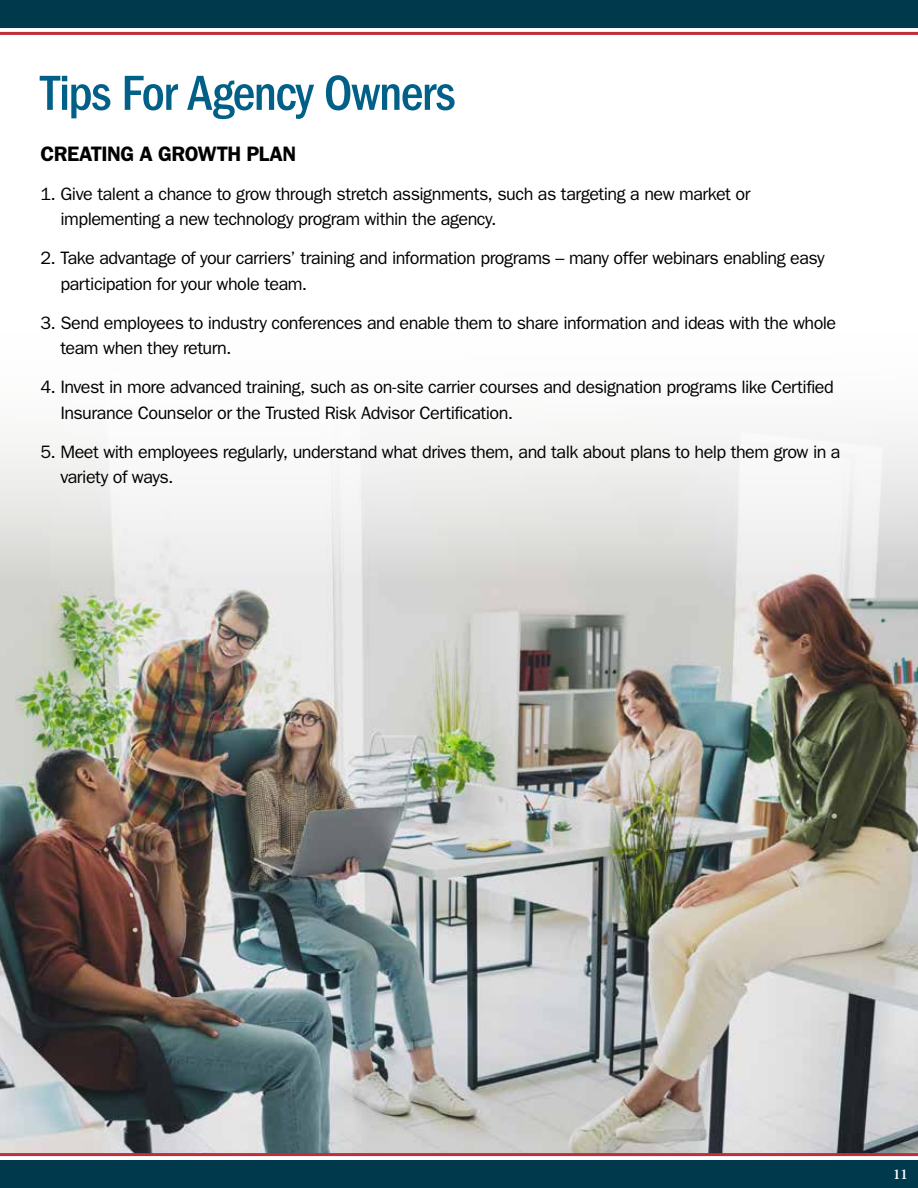
<style>
.page{position:relative;width:918px;height:1188px;background:#fff}
.page>*{position:absolute;margin:0;border:0;box-sizing:border-box;transform-origin:0 0}
.t1{font:500 condensed 51px "ITC Franklin Gothic Std";letter-spacing:-.03em;color:#016087}
.t2{font:600 21px "ITC Franklin Gothic Std";letter-spacing:-.025em;color:#000}
.t3{font:18px/25.5px "ITC Franklin Gothic Std";letter-spacing:-.03em;color:#000}
.t4{font:600 15px "Minion Pro";color:#fff}
</style>
<div class="page">
<img style="left:0;top:433px;width:918px;height:720px">
<div style="left:0;top:1161px;width:918px;height:27px;background:#00384c"></div>
<hr style="left:0;top:1153px;width:918px;height:3px;background:#bf2f38">
<div style="left:0;top:0;width:918px;height:27px;background:#00384c"></div>
<hr style="left:0;top:32px;width:918px;height:3px;background:#bf2f38">
<h1 class="t1" style="left:40px;top:64px;width:416px">Tips For Agency Owners</h1>
<p class="t2" style="left:40px;top:141px;width:257px">CREATING A GROWTH PLAN</p>
<p class="t3" style="left:61px;top:181px;width:692px;text-indent:-20px">1. Give talent a chance to grow through stretch assignments, such as targeting a new market or implementing a new technology program within the agency.</p>
<p class="t3" style="left:60px;top:246px;width:766px;text-indent:-20px">2. Take advantage of your carriers’ training and information programs – many offer webinars enabling easy participation for your whole team.</p>
<p class="t3" style="left:60px;top:310px;width:777px;text-indent:-20px">3. Send employees to industry conferences and enable them to share information and ideas with the whole team when they return.</p>
<p class="t3" style="left:60px;top:375px;width:775px;text-indent:-20px">4. Invest in more advanced training, such as on-site carrier courses and designation programs like Certified<br>Insurance Counselor or the Trusted Risk Advisor Certification.</p>
<p class="t3" style="left:60px;top:439px;width:782px;text-indent:-20px">5. Meet with employees regularly, understand what drives them, and talk about plans to help them grow in a variety of ways.</p>
<p class="t4" style="left:893px;top:1164px;width:16px">11</p>
</div>
